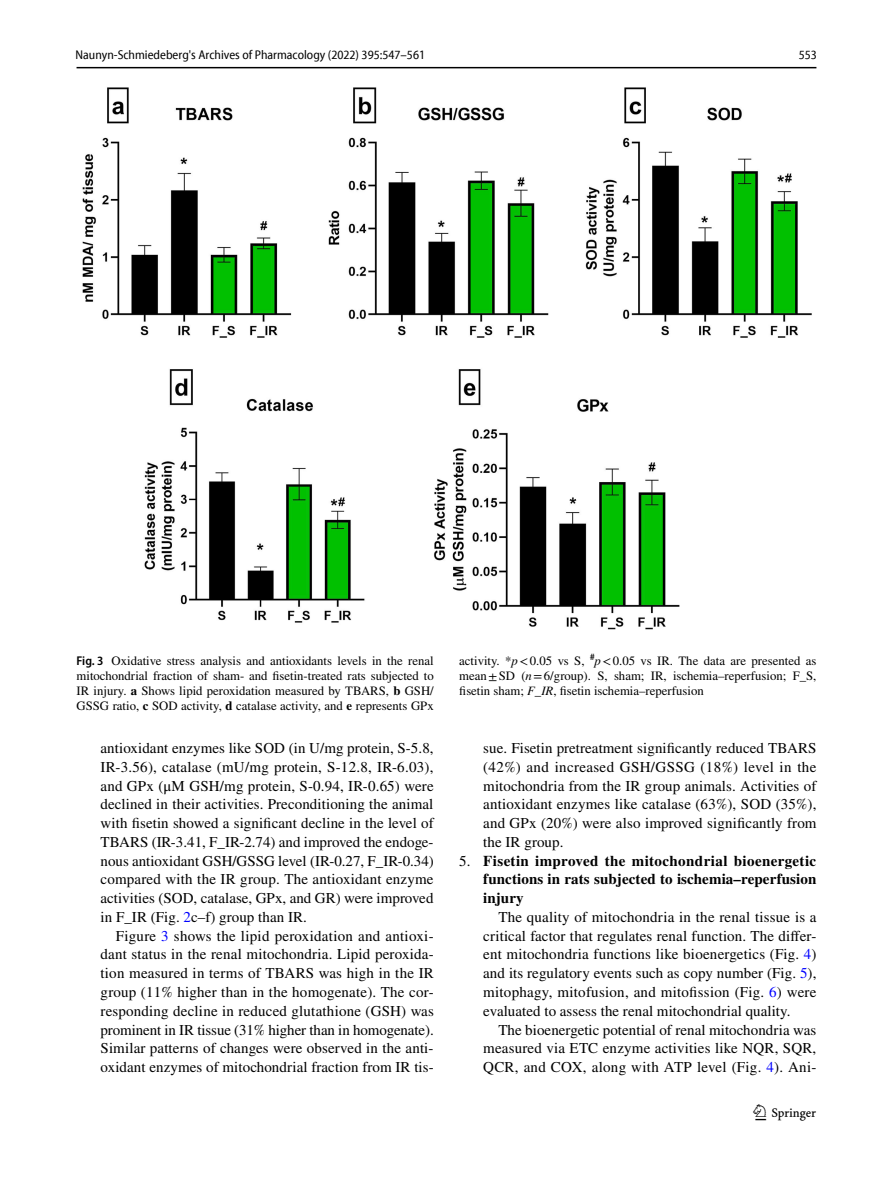
<style>
.page{position:relative;width:893px;height:1187px;background:#fff}
.page>*{position:absolute;margin:0;border:0;box-sizing:border-box;transform-origin:0 0}
.t1{font:22.5px "Springnew Regular 3";color:#000}
.t2{font:15px/18.8px "STIX";letter-spacing:.005em;color:#000;text-align:justify}
.t3{font:700 15px/18.8px "STIX";letter-spacing:.005em;color:#000;text-align:justify}
.t4{font:12.75px/15px "STIX";color:#000;text-align:justify}
.t5{font:semi-condensed 12.75px "Myriad Pro Unic";color:#000}
.s1{font-family:"Myriad Pro";font-weight:600;font-stretch:semi-condensed}
.s2{font-weight:700}
.s3{font-style:italic}
.s4{color:#00f}
.s5{font-weight:400}
</style>
<div class="page">
<hr style="left:77px;top:67px;width:739px;height:1px;background:#000">
<img style="left:82px;top:87px;width:730px;height:542px">
<p class="t5" style="left:76px;top:50px;width:351px">Naunyn-Schmiedeberg's Archives of Pharmacology (2022) 395:547–561</p>
<p class="t5" style="left:799px;top:50px;width:20px">553</p>
<p class="t4" style="left:77px;top:653px;width:359px"><span class="s1">Fig. 3</span> Oxidative stress analysis and antioxidants levels in the renal mitochondrial fraction of sham- and fisetin-treated rats subjected to IR injury. <span class="s2">a</span> Shows lipid peroxidation measured by TBARS, <span class="s2">b</span> GSH/ GSSG ratio, <span class="s2">c</span> SOD activity, <span class="s2">d</span> catalase activity, and <span class="s2">e</span> represents GPx</p>
<p class="t4" style="left:459px;top:653px;width:359px">activity. *<span class="s3">p</span>&lt;0.05 vs S, <sup>#</sup><span class="s3">p</span>&lt;0.05 vs IR. The data are presented as mean±SD (<span class="s3">n</span>=6/group). S, sham; IR, ischemia–reperfusion; F_S, fisetin sham; <span class="s3">F_IR</span>, fisetin ischemia–reperfusion</p>
<p class="t2" style="left:101px;top:739px;width:335px">antioxidant enzymes like SOD (in U/mg protein, S-5.8, IR-3.56), catalase (mU/mg protein, S-12.8, IR-6.03), and GPx (μM GSH/mg protein, S-0.94, IR-0.65) were declined in their activities. Preconditioning the animal with fisetin showed a significant decline in the level of TBARS (IR-3.41, F_IR-2.74) and improved the endoge&shy;nous antioxidant GSH/GSSG level (IR-0.27, F_IR-0.34) compared with the IR group. The antioxidant enzyme activities (SOD, catalase, GPx, and GR) were improved in F_IR (Fig. <span class="s4">2</span>c–f) group than IR.</p>
<p class="t2" style="left:101px;top:927px;width:335px;text-indent:15px">Figure <span class="s4">3</span> shows the lipid peroxidation and antioxi&shy;dant status in the renal mitochondria. Lipid peroxida&shy;tion measured in terms of TBARS was high in the IR group (11% higher than in the homogenate). The cor&shy;responding decline in reduced glutathione (GSH) was prominent in IR tissue (31% higher than in homogenate).<br>Similar patterns of changes were observed in the anti&shy;oxidant enzymes of mitochondrial fraction from IR tis-</p>
<p class="t2" style="left:483px;top:739px;width:335px">sue. Fisetin pretreatment significantly reduced TBARS (42%) and increased GSH/GSSG (18%) level in the mitochondria from the IR group animals. Activities of antioxidant enzymes like catalase (63%), SOD (35%), and GPx (20%) were also improved significantly from the IR group.</p>
<p class="t3" style="left:483px;top:851px;width:335px;text-indent:-24px"><span class="s5">5.</span> Fisetin improved the mitochondrial bioenergetic functions in rats subjected to ischemia–reperfusion injury</p>
<p class="t2" style="left:483px;top:908px;width:335px;text-indent:15px">The quality of mitochondria in the renal tissue is a critical factor that regulates renal function. The differ&shy;ent mitochondria functions like bioenergetics (Fig. <span class="s4">4</span>) and its regulatory events such as copy number (Fig. <span class="s4">5</span>), mitophagy, mitofusion, and mitofission (Fig. <span class="s4">6</span>) were evaluated to assess the renal mitochondrial quality.</p>
<p class="t2" style="left:483px;top:1021px;width:335px;text-indent:15px">The bioenergetic potential of renal mitochondria was measured via ETC enzyme activities like NQR, SQR, QCR, and COX, along with ATP level (Fig. <span class="s4">4</span>). Ani-</p>
<h1 class="t1" style="left:755px;top:1104px;width:62px">1 3</h1>
</div>
